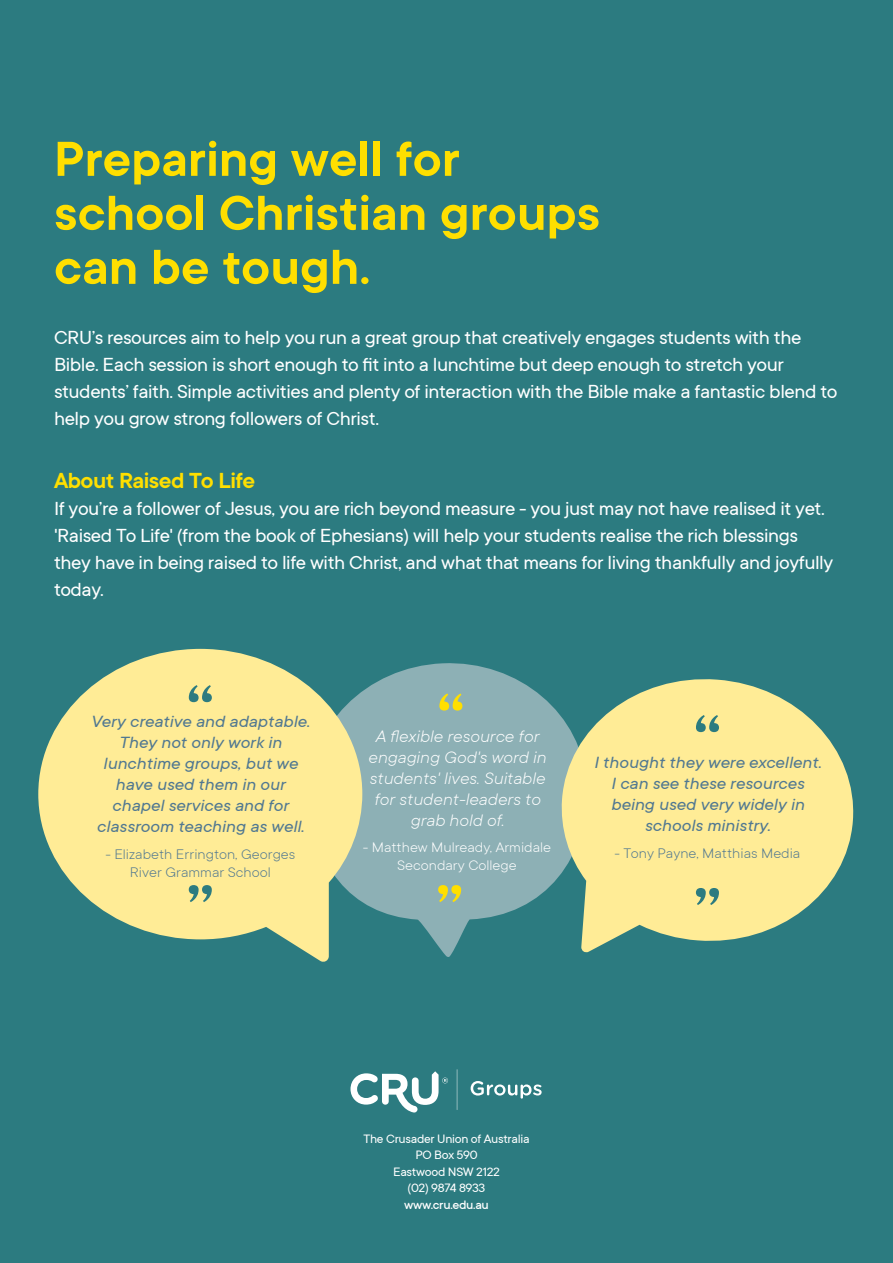
<style>
.page{position:relative;width:893px;height:1263px;background:#2c7b80}
.page>*{position:absolute;margin:0;border:0;box-sizing:border-box;transform-origin:0 0}
.t1{font:90px "TT Commons";color:#2c7b80;scale:1.09 1}
.t2{font:90px "TT Commons";color:#ffdf00;scale:1.09 1}
.t3{font:600 54px/54px "TT Commons";color:#ffdf00;scale:1.04 1}
.t4{font:600 24px "TT Commons";letter-spacing:-.02em;color:#ffdf00;scale:1.04 1}
.t5{font:21px/27px "TT Commons";letter-spacing:-.02em;color:#fff;scale:1.04 1}
.t6{font:italic 18px/21px "TT Commons";color:#517891;text-align:center;scale:1.09 1}
.t7{font:italic 300 18px/21px "TT Commons";color:#fff;text-align:center;scale:1.09 1}
.t8{font:300 15px/18px "TT Commons";color:#517891;text-align:center;scale:1.09 1}
.t9{font:300 15px/18px "TT Commons";color:#fff;text-align:center;scale:1.09 1}
.t10{font:13.5px/16.5px "TT Commons";letter-spacing:-.02em;color:#fff;text-align:center;scale:1.04 1}
.t11{font:500 13.5px "TT Commons";letter-spacing:-.02em;color:#fff;scale:1.04 1}
</style>
<div class="page">
<svg style="left:471px;top:1081px;width:71px;height:17px"></svg>
<svg style="left:350px;top:1071px;width:98px;height:41px"></svg>
<svg style="left:457px;top:1069px;width:1px;height:41px"></svg>
<svg style="left:362px;top:663px;width:226px;height:294px;fill:#8db0b5"></svg>
<svg style="left:560px;top:674px;width:294px;height:278px;fill:#ffec96"></svg>
<svg style="left:38px;top:649px;width:324px;height:313px;fill:#ffec96"></svg>
<h2 class="t3" style="left:54px;top:138px;width:527px">Preparing well for school Christian groups can be tough.</h2>
<p class="t5" style="left:54px;top:326px;width:755px">CRU’s resources aim to help you run a great group that creatively engages students with the Bible. Each session is short enough to fit into a lunchtime but deep enough to stretch your students’ faith. Simple activities and plenty of interaction with the Bible make a fantastic blend to help you grow strong followers of Christ.</p>
<p class="t4" style="left:54px;top:471px;width:195px">About Raised To Life</p>
<p class="t5" style="left:54px;top:497px;width:751px">If you’re a follower of Jesus, you are rich beyond measure - you just may not have realised it yet. 'Raised To Life' (from the book of Ephesians) will help your students realise the rich blessings they have in being raised to life with Christ, and what that means for living thankfully and joyfully today.</p>
<h1 class="t1" style="left:185px;top:679px;width:29px">“</h1>
<p class="t6" style="left:91px;top:713px;width:202px">Very creative and adaptable.<br>They not only work in lunchtime groups, but we have used them in our chapel services and for classroom teaching as well.</p>
<p class="t8" style="left:105px;top:847px;width:176px">- Elizabeth Errington, Georges<br>River Grammar School</p>
<h1 class="t1" style="left:215px;top:908px;width:29px;rotate:-180deg">“</h1>
<h1 class="t2" style="left:436px;top:688px;width:29px">“</h1>
<p class="t7" style="left:368px;top:728px;width:165px">A flexible resource for engaging God's word in students' lives. Suitable for student-leaders to grab hold of.</p>
<p class="t9" style="left:363px;top:840px;width:174px">- Matthew Mulready, Armidale<br>Secondary College</p>
<h1 class="t2" style="left:465px;top:908px;width:29px;rotate:-180deg">“</h1>
<h1 class="t1" style="left:692px;top:709px;width:29px">“</h1>
<p class="t6" style="left:594px;top:754px;width:210px">I thought they were excellent.<br>I can see these resources being used very widely in schools ministry.</p>
<p class="t8" style="left:615px;top:846px;width:172px">- Tony Payne, Matthias Media</p>
<h1 class="t1" style="left:722px;top:911px;width:29px;rotate:-180deg">“</h1>
<p class="t10" style="left:363px;top:1132px;width:161px">The Crusader Union of Australia<br>PO Box 590<br>Eastwood NSW 2122<br>(02) 9874 8933</p>
<p class="t11" style="left:404px;top:1199px;width:83px">www.cru.edu.au</p>
</div>
